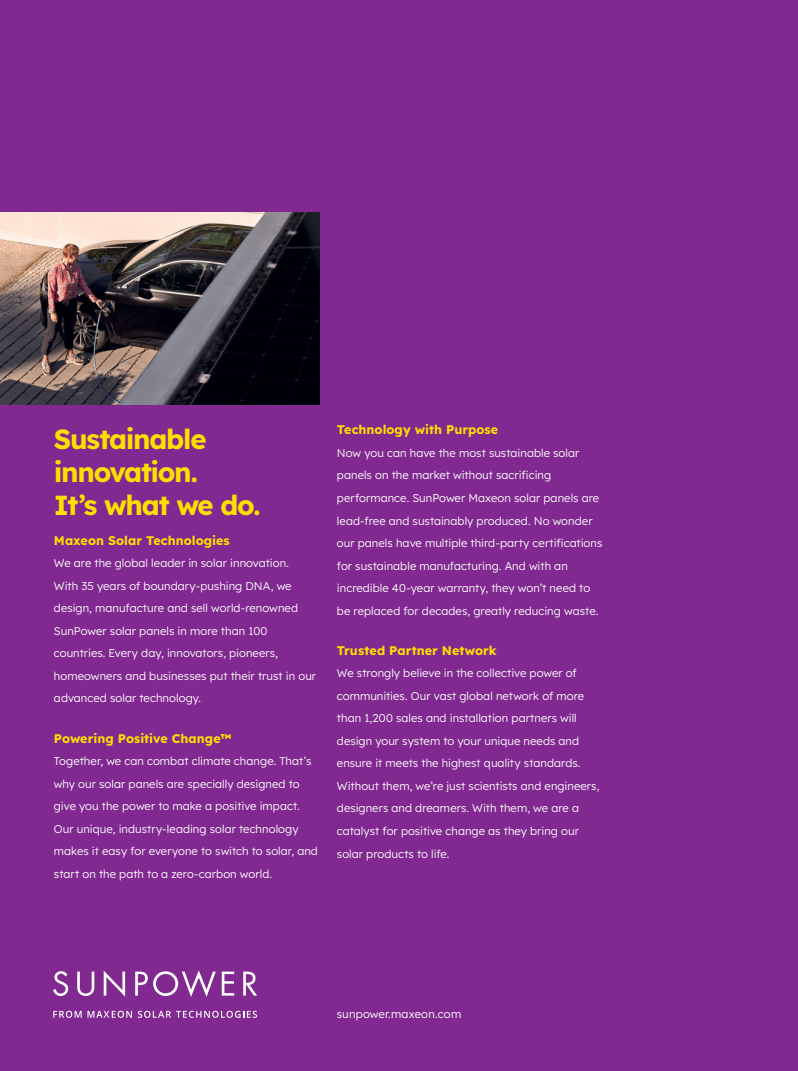
<style>
.page{position:relative;width:798px;height:1071px;background:#fff}
.page>*{position:absolute;margin:0;border:0;box-sizing:border-box;transform-origin:0 0}
.t1{font:700 27.5px/32.5px "Lexend Deca";letter-spacing:-.045em;color:#ffdf00}
.t2{font:700 12.5px "Lexend Deca";letter-spacing:.005em;color:#ffdf00}
.t3{font:300 11.25px/22.5px "Lexend Deca";letter-spacing:.005em;color:#fff}
</style>
<div class="page">
<div style="left:0;top:0;width:797px;height:1070px;background:#812990"></div>
<svg style="left:53px;top:1010px;width:79px;height:7px"></svg>
<svg style="left:138px;top:1010px;width:119px;height:7px"></svg>
<svg style="left:53px;top:971px;width:15px;height:24px"></svg>
<svg style="left:77px;top:971px;width:17px;height:24px"></svg>
<svg style="left:104px;top:971px;width:21px;height:25px"></svg>
<svg style="left:222px;top:971px;width:12px;height:24px"></svg>
<svg style="left:243px;top:971px;width:14px;height:24px"></svg>
<svg style="left:135px;top:970px;width:81px;height:26px"></svg>
<img style="left:0;top:213px;width:319px;height:191px">
<h1 class="t1" style="left:54px;top:425px;width:208px">Sustainable innovation.<br>It’s what we do.</h1>
<p class="t2" style="left:337px;top:424px;width:163px">Technology with Purpose</p>
<p class="t3" style="left:337px;top:442px;width:267px">Now you can have the most sustainable solar panels on the market without sacrificing performance. SunPower Maxeon solar panels are lead-free and sustainably produced. No wonder our panels have multiple third-party certifications for sustainable manufacturing. And with an incredible 40-year warranty, they won’t need to be replaced for decades, greatly reducing waste.</p>
<p class="t2" style="left:337px;top:644px;width:161px">Trusted Partner Network</p>
<p class="t3" style="left:337px;top:663px;width:264px">We strongly believe in the collective power of communities. Our vast global network of more than 1,200 sales and installation partners will design your system to your unique needs and ensure it meets the highest quality standards.<br>Without them, we’re just scientists and engineers, designers and dreamers. With them, we are a catalyst for positive change as they bring our solar products to life.</p>
<p class="t2" style="left:54px;top:534px;width:177px">Maxeon Solar Technologies</p>
<p class="t3" style="left:54px;top:553px;width:263px">We are the global leader in solar innovation.<br>With 35 years of boundary-pushing DNA, we design, manufacture and sell world-renowned SunPower solar panels in more than 100 countries. Every day, innovators, pioneers, homeowners and businesses put their trust in our advanced solar technology.</p>
<p class="t2" style="left:54px;top:732px;width:179px">Powering Positive Change™</p>
<p class="t3" style="left:54px;top:750px;width:265px">Together, we can combat climate change. That’s why our solar panels are specially designed to give you the power to make a positive impact.<br>Our unique, industry-leading solar technology makes it easy for everyone to switch to solar, and start on the path to a zero-carbon world.</p>
<p class="t3" style="left:336px;top:1003px;width:126px">sunpower.maxeon.com</p>
</div>
